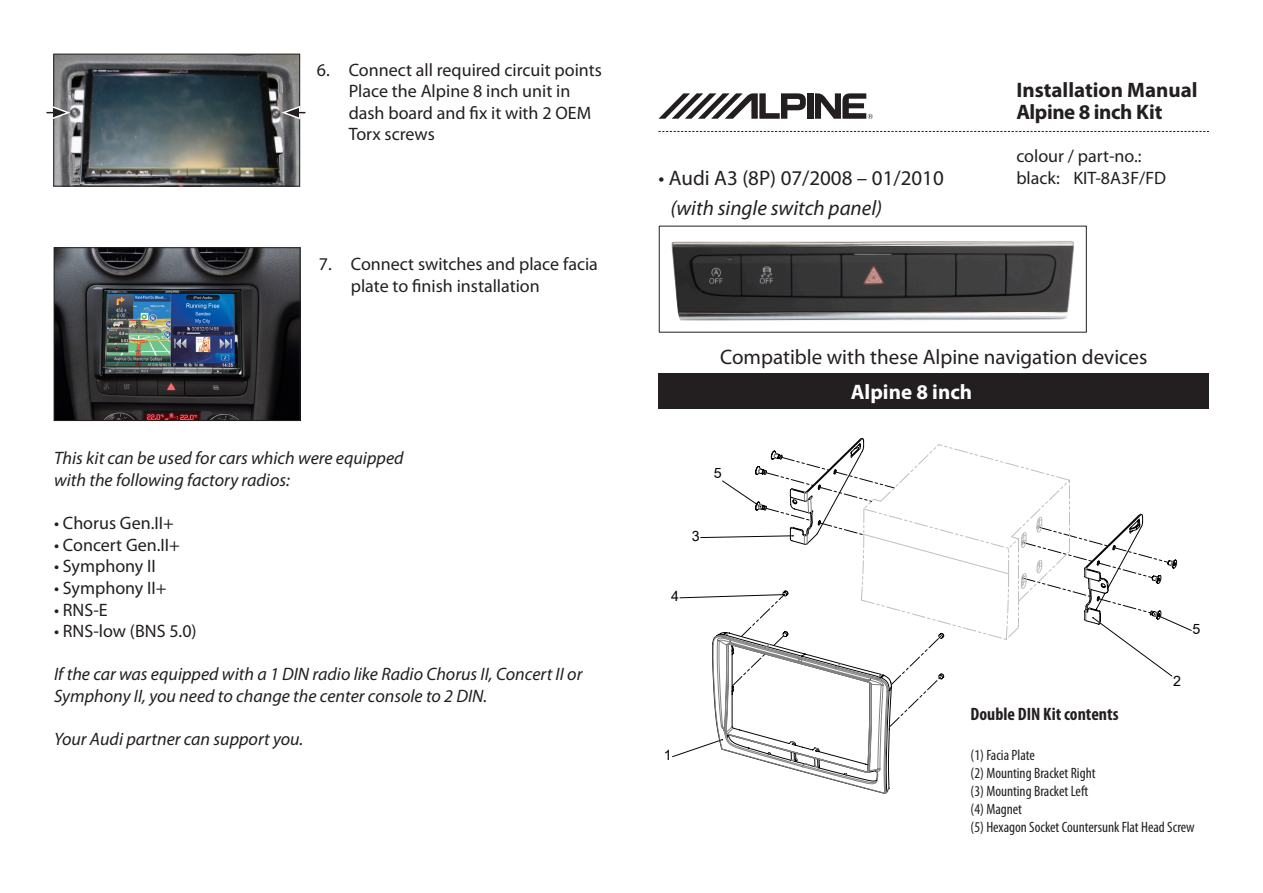
<style>
.page{position:relative;width:1263px;height:893px;background:#fff}
.page>*{position:absolute;margin:0;border:0;box-sizing:border-box;transform-origin:0 0}
.t1{font:21px "Myriad Pro";color:#231f20}
.t2{font:italic 21px "Myriad Pro";color:#231f20}
.t3{font:700 21px "Myriad Pro";color:#231f20}
.t4{font:700 21px "Myriad Pro";letter-spacing:-.02em;color:#231f20}
.t5{font:700 21px "Myriad Pro";color:#fff}
.t6{font:18px/21.6px "Myriad Pro";color:#231f20}
.t7{font:italic 18px/21.6px "Myriad Pro";color:#231f20}
.t8{font:700 condensed 18px "Myriad Pro";color:#231f20}
.t9{font:condensed 15px "Myriad Pro";color:#231f20}
.t10{font:14.25px "Arial";color:#050504}
</style>
<div class="page">
<svg style="left:658px;top:131px;width:551px;height:1px"></svg>
<div style="left:807px;top:93px;width:6px;height:26px;background:#231f20"></div>
<svg style="left:658px;top:93px;width:148px;height:26px"></svg>
<svg style="left:815px;top:93px;width:58px;height:26px"></svg>
<div style="left:658px;top:373px;width:551px;height:36px;background:#231f20"></div>
<svg style="left:672px;top:742px;width:40px;height:15px"></svg>
<svg style="left:713px;top:438px;width:177px;height:356px"></svg>
<svg style="left:679px;top:444px;width:513px;height:283px"></svg>
<img style="left:671px;top:241px;width:403px;height:80px">
<img style="left:56px;top:250px;width:242px;height:169px">
<div style="left:54px;top:248px;width:246px;height:173px;border:1px solid #231f20"></div>
<img style="left:56px;top:56px;width:242px;height:128px">
<div style="left:54px;top:54px;width:246px;height:132px;border:1px solid #231f20"></div>
<svg style="left:281px;top:105px;width:25px;height:16px"></svg>
<svg style="left:46px;top:105px;width:25px;height:16px"></svg>
<p class="t6" style="left:349px;top:58px;width:255px;text-indent:-32px">6. Connect all required circuit points<br>Place the Alpine 8 inch unit in dash board and fix it with 2 OEM</p>
<p class="t6" style="left:349px;top:123px;width:88px">Torx screws</p>
<p class="t6" style="left:351px;top:253px;width:249px;text-indent:-32px">7. Connect switches and place facia plate to finish installation</p>
<p class="t7" style="left:54px;top:447px;width:351px">This kit can be used for cars which were equipped</p>
<p class="t7" style="left:54px;top:469px;width:237px">with the following factory radios:</p>
<p class="t6" style="left:54px;top:512px;width:121px">• Chorus Gen.II+</p>
<p class="t6" style="left:54px;top:534px;width:127px">• Concert Gen.II+</p>
<p class="t6" style="left:54px;top:555px;width:103px">• Symphony II</p>
<p class="t6" style="left:54px;top:577px;width:114px">• Symphony II+</p>
<p class="t6" style="left:54px;top:598px;width:55px">• RNS-E</p>
<p class="t6" style="left:54px;top:620px;width:144px">• RNS-low (BNS 5.0)</p>
<p class="t7" style="left:54px;top:663px;width:530px">If the car was equipped with a 1 DIN radio like Radio Chorus II, Concert II or<br>Symphony II, you need to change the center console to 2 DIN.</p>
<p class="t7" style="left:54px;top:728px;width:251px">Your Audi partner can support you.</p>
<p class="t1" style="left:658px;top:165px;width:287px">• Audi A3 (8P) 07/2008 – 01/2010</p>
<p class="t2" style="left:670px;top:195px;width:213px">(with single switch panel)</p>
<p class="t3" style="left:1016px;top:76px;width:183px">Installation Manual</p>
<p class="t4" style="left:1016px;top:98px;width:148px">Alpine 8 inch Kit</p>
<p class="t6" style="left:1016px;top:145px;width:127px">colour / part-no.:</p>
<p class="t6" style="left:1016px;top:166px;width:151px">black: KIT-8A3F/FD</p>
<p class="t1" style="left:720px;top:344px;width:429px">Compatible with these Alpine navigation devices</p>
<p class="t5" style="left:851px;top:378px;width:123px">Alpine 8 inch</p>
<p class="t10" style="left:714px;top:465px;width:9px">5</p>
<p class="t10" style="left:692px;top:528px;width:9px">3</p>
<p class="t10" style="left:671px;top:588px;width:9px">4</p>
<p class="t10" style="left:664px;top:747px;width:9px">1</p>
<p class="t10" style="left:1192px;top:621px;width:9px">5</p>
<p class="t10" style="left:1173px;top:673px;width:9px">2</p>
<p class="t8" style="left:971px;top:703px;width:150px">Double DIN Kit contents</p>
<p class="t9" style="left:971px;top:745px;width:66px">(1) Facia Plate</p>
<p class="t9" style="left:971px;top:763px;width:126px">(2) Mounting Bracket Right</p>
<p class="t9" style="left:971px;top:781px;width:119px">(3) Mounting Bracket Left</p>
<p class="t9" style="left:971px;top:799px;width:53px">(4) Magnet</p>
<p class="t9" style="left:971px;top:817px;width:226px">(5) Hexagon Socket Countersunk Flat Head Screw</p>
</div>
